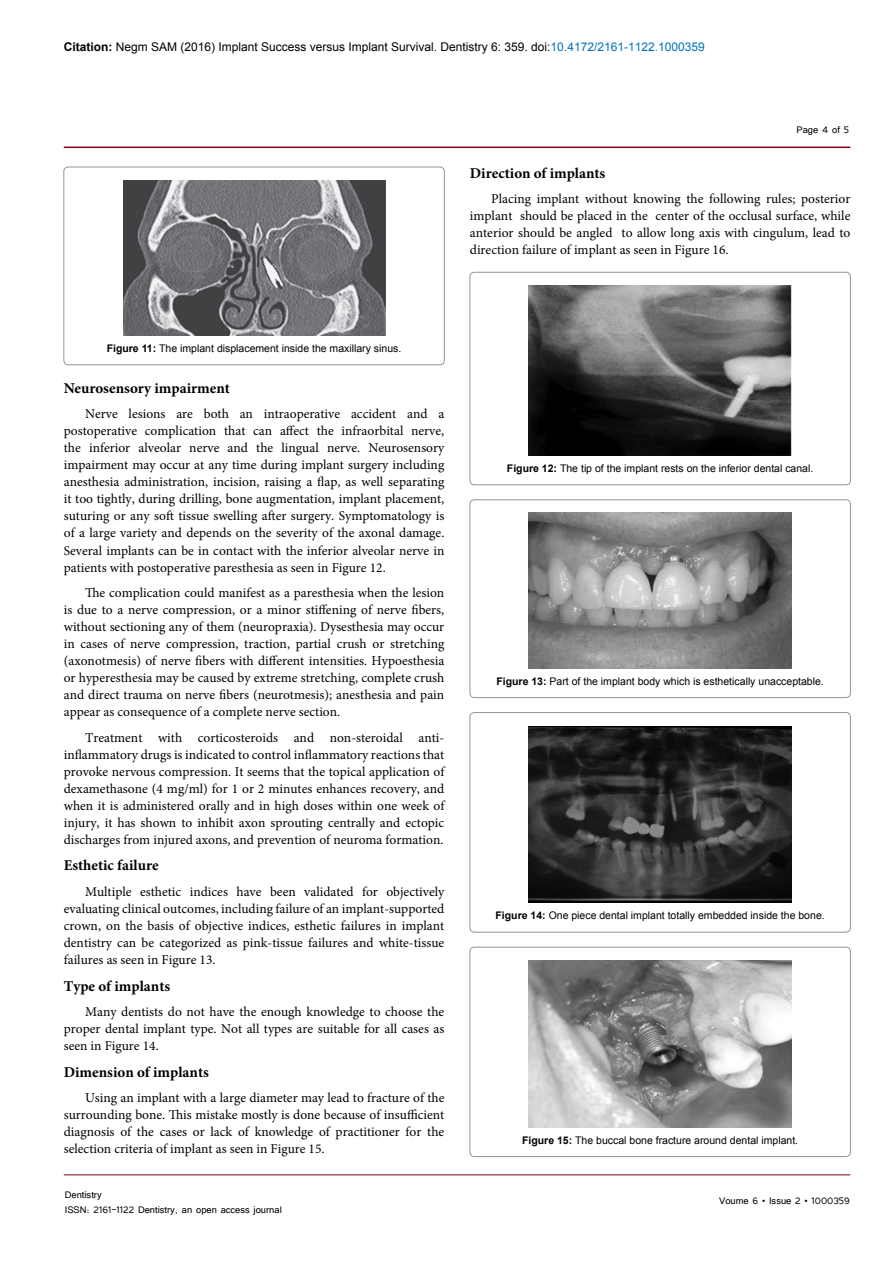
<style>
.page{position:relative;width:893px;height:1263px;background:#fff}
.page>*{position:absolute;margin:0;border:0;box-sizing:border-box;transform-origin:0 0}
.t1{font:700 15px "Minion Pro";color:#000}
.t2{font:13.5px/17px "Minion Pro";color:#000;text-align:justify}
.t3{font:12px "Arial";color:#000}
.t4{font:12px/14.4px "Tunga";color:#000}
.t5{font:10.5px "Arial";color:#000}
.s1{font-weight:700}
.s2{color:#0072bc}
</style>
<div class="page">
<hr style="left:64px;top:147px;width:786px;height:1px;background:#7a031b">
<hr style="left:64px;top:1174px;width:786px;height:1px;background:#7a031b">
<div style="left:64px;top:167px;width:380px;height:198px;border:1px solid #939598;border-radius:4px"></div>
<img style="left:123px;top:180px;width:262px;height:155px">
<div style="left:470px;top:272px;width:380px;height:213px;border:1px solid #939598;border-radius:4px"></div>
<img style="left:529px;top:285px;width:263px;height:171px">
<div style="left:470px;top:500px;width:380px;height:198px;border:1px solid #939598;border-radius:4px"></div>
<img style="left:529px;top:513px;width:263px;height:155px">
<div style="left:470px;top:712px;width:380px;height:220px;border:1px solid #939598;border-radius:4px"></div>
<img style="left:529px;top:726px;width:263px;height:176px">
<div style="left:470px;top:947px;width:380px;height:209px;border:1px solid #939598;border-radius:4px"></div>
<img style="left:529px;top:960px;width:263px;height:167px">
<p class="t3" style="left:64px;top:39px;width:642px"><span class="s1">Citation:</span> Negm SAM (2016) Implant Success versus Implant Survival. Dentistry 6: 359. doi:<span class="s2">10.4172/2161-1122.1000359</span></p>
<p class="t4" style="left:796px;top:122px;width:54px">Page 4 of 5</p>
<p class="t1" style="left:470px;top:162px;width:137px">Direction of implants</p>
<p class="t2" style="left:470px;top:191px;width:382px;text-indent:21px">Placing implant without knowing the following rules; posterior implant should be placed in the center of the occlusal surface, while anterior should be angled to allow long axis with cingulum, lead to direction failure of implant as seen in Figure 16.</p>
<p class="t5" style="left:107px;top:341px;width:296px"><span class="s1">Figure 11:</span> The implant displacement inside the maxillary sinus.</p>
<p class="t1" style="left:64px;top:377px;width:168px">Neurosensory impairment</p>
<p class="t2" style="left:64px;top:406px;width:382px;text-indent:21px">Nerve lesions are both an intraoperative accident and a postoperative complication that can affect the infraorbital nerve, the inferior alveolar nerve and the lingual nerve. Neurosensory impairment may occur at any time during implant surgery including anesthesia administration, incision, raising a flap, as well separating it too tightly, during drilling, bone augmentation, implant placement, suturing or any soft tissue swelling after surgery. Symptomatology is of a large variety and depends on the severity of the axonal damage.<br>Several implants can be in contact with the inferior alveolar nerve in patients with postoperative paresthesia as seen in Figure 12.</p>
<p class="t2" style="left:64px;top:584px;width:382px;text-indent:21px">The complication could manifest as a paresthesia when the lesion is due to a nerve compression, or a minor stiffening of nerve fibers, without sectioning any of them (neuropraxia). Dysesthesia may occur in cases of nerve compression, traction, partial crush or stretching (axonotmesis) of nerve fibers with different intensities. Hypoesthesia or hyperesthesia may be caused by extreme stretching, complete crush and direct trauma on nerve fibers (neurotmesis); anesthesia and pain appear as consequence of a complete nerve section.</p>
<p class="t2" style="left:64px;top:729px;width:382px;text-indent:21px">Treatment with corticosteroids and non-steroidal anti&shy;inflammatory drugs is indicated to control inflammatory reactions that provoke nervous compression. It seems that the topical application of dexamethasone (4 mg/ml) for 1 or 2 minutes enhances recovery, and when it is administered orally and in high doses within one week of injury, it has shown to inhibit axon sprouting centrally and ectopic discharges from injured axons, and prevention of neuroma formation.</p>
<p class="t1" style="left:64px;top:855px;width:96px">Esthetic failure</p>
<p class="t2" style="left:64px;top:883px;width:382px;text-indent:21px">Multiple esthetic indices have been validated for objectively evaluating clinical outcomes, including failure of an implant-supported crown, on the basis of objective indices, esthetic failures in implant dentistry can be categorized as pink-tissue failures and white-tissue failures as seen in Figure 13.</p>
<p class="t1" style="left:64px;top:975px;width:108px">Type of implants</p>
<p class="t2" style="left:64px;top:1003px;width:382px;text-indent:21px">Many dentists do not have the enough knowledge to choose the proper dental implant type. Not all types are suitable for all cases as seen in Figure 14.</p>
<p class="t1" style="left:64px;top:1061px;width:147px">Dimension of implants</p>
<p class="t2" style="left:64px;top:1089px;width:382px;text-indent:21px">Using an implant with a large diameter may lead to fracture of the surrounding bone. This mistake mostly is done because of insufficient diagnosis of the cases or lack of knowledge of practitioner for the selection criteria of implant as seen in Figure 15.</p>
<p class="t4" style="left:65px;top:1187px;width:219px">Dentistry<br>ISSN: 2161-1122 Dentistry, an open access journal</p>
<p class="t5" style="left:507px;top:461px;width:308px"><span class="s1">Figure 12:</span> The tip of the implant rests on the inferior dental canal.</p>
<p class="t5" style="left:496px;top:674px;width:329px"><span class="s1">Figure 13:</span> Part of the implant body which is esthetically unacceptable.</p>
<p class="t5" style="left:496px;top:908px;width:331px"><span class="s1">Figure 14:</span> One piece dental implant totally embedded inside the bone.</p>
<p class="t5" style="left:522px;top:1133px;width:278px"><span class="s1">Figure 15:</span> The buccal bone fracture around dental implant.</p>
<p class="t4" style="left:719px;top:1193px;width:132px">Voume 6 • Issue 2 • 1000359</p>
</div>
